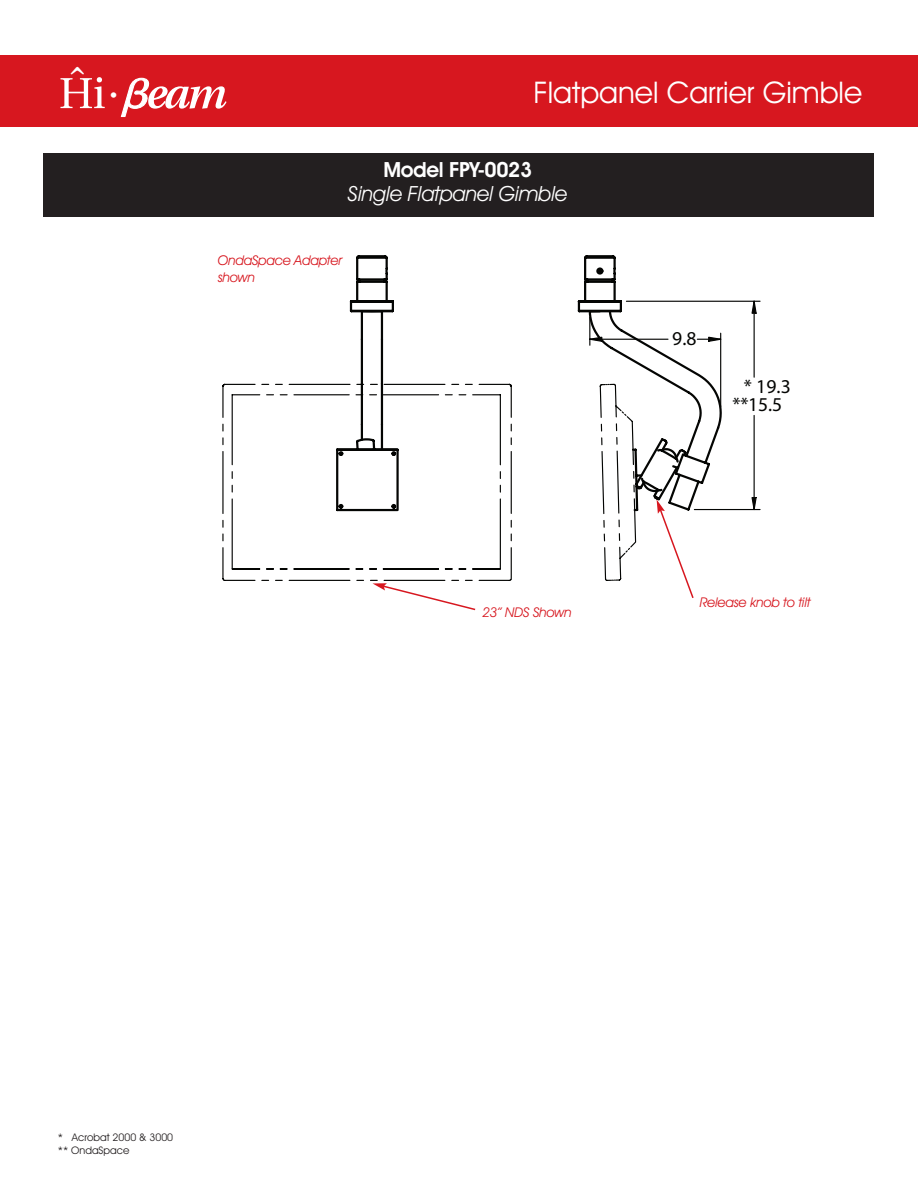
<style>
.page{position:relative;width:918px;height:1188px;background:#fff}
.page>*{position:absolute;margin:0;border:0;box-sizing:border-box;transform-origin:0 0}
.t1{font:43.35px "Utopia";color:#fff}
.t2{font:30px "Avant Garde IT Cby BT";color:#fff}
.t3{font:italic 21px "Avant Garde IT Cby BT";letter-spacing:-.015em;color:#fff}
.t4{font:600 21px "Avant Garde IT Cby BT";letter-spacing:-.015em;color:#fff}
.t5{font:19.65px "Solid Edge ANSI";color:#040503}
.t6{font:italic 13.5px/16.5px "Avant Garde IT Cby BT";letter-spacing:-.015em;color:#d7171f}
.t7{font:10.5px/12.6px "Avant Garde IT Cby BT";color:#231f20}
.s1{font-family:"Universal Greekwith Math Pi"}
</style>
<div class="page">
<div style="left:0;top:55px;width:918px;height:72px;background:#d7171f"></div>
<svg style="left:60px;top:77px;width:45px;height:31px"></svg>
<svg style="left:120px;top:77px;width:107px;height:40px"></svg>
<div style="left:43px;top:153px;width:830px;height:63px;background:#231f20"></div>
<svg style="left:751px;top:496px;width:6px;height:15px"></svg>
<svg style="left:751px;top:300px;width:6px;height:15px"></svg>
<hr style="left:694px;top:509px;width:66px;height:1px;background:#040503">
<hr style="left:626px;top:301px;width:134px;height:1px;background:#040503">
<hr style="left:754px;top:415px;width:1px;height:95px;background:#040503">
<hr style="left:754px;top:301px;width:1px;height:76px;background:#040503">
<svg style="left:222px;top:383px;width:290px;height:198px"></svg>
<svg style="left:334px;top:255px;width:178px;height:257px"></svg>
<svg style="left:373px;top:583px;width:103px;height:28px"></svg>
<svg style="left:577px;top:255px;width:151px;height:343px"></svg>
<h1 class="t1" style="left:69px;top:66px;width:54px">ˆ <span class="s1">•</span></h1>
<h2 class="t2" style="left:533px;top:82px;width:330px">Flatpanel Carrier Gimble</h2>
<h3 class="t4" style="left:383px;top:162px;width:151px">Model FPY-0023</h3>
<h3 class="t3" style="left:348px;top:186px;width:221px">Single Flatpanel Gimble</h3>
<p class="t6" style="left:218px;top:253px;width:126px">OndaSpace Adapter shown</p>
<p class="t6" style="left:482px;top:605px;width:91px">23” NDS Shown</p>
<h3 class="t5" style="left:672px;top:331px;width:26px">9.8</h3>
<h3 class="t5" style="left:744px;top:379px;width:48px">* 19.3</h3>
<h3 class="t5" style="left:732px;top:397px;width:52px">**15.5</h3>
<p class="t6" style="left:700px;top:596px;width:113px">Release knob to tilt</p>
<p class="t7" style="left:58px;top:1132px;width:117px">* Acrobat 2000 &amp; 3000 ** OndaSpace</p>
</div>
